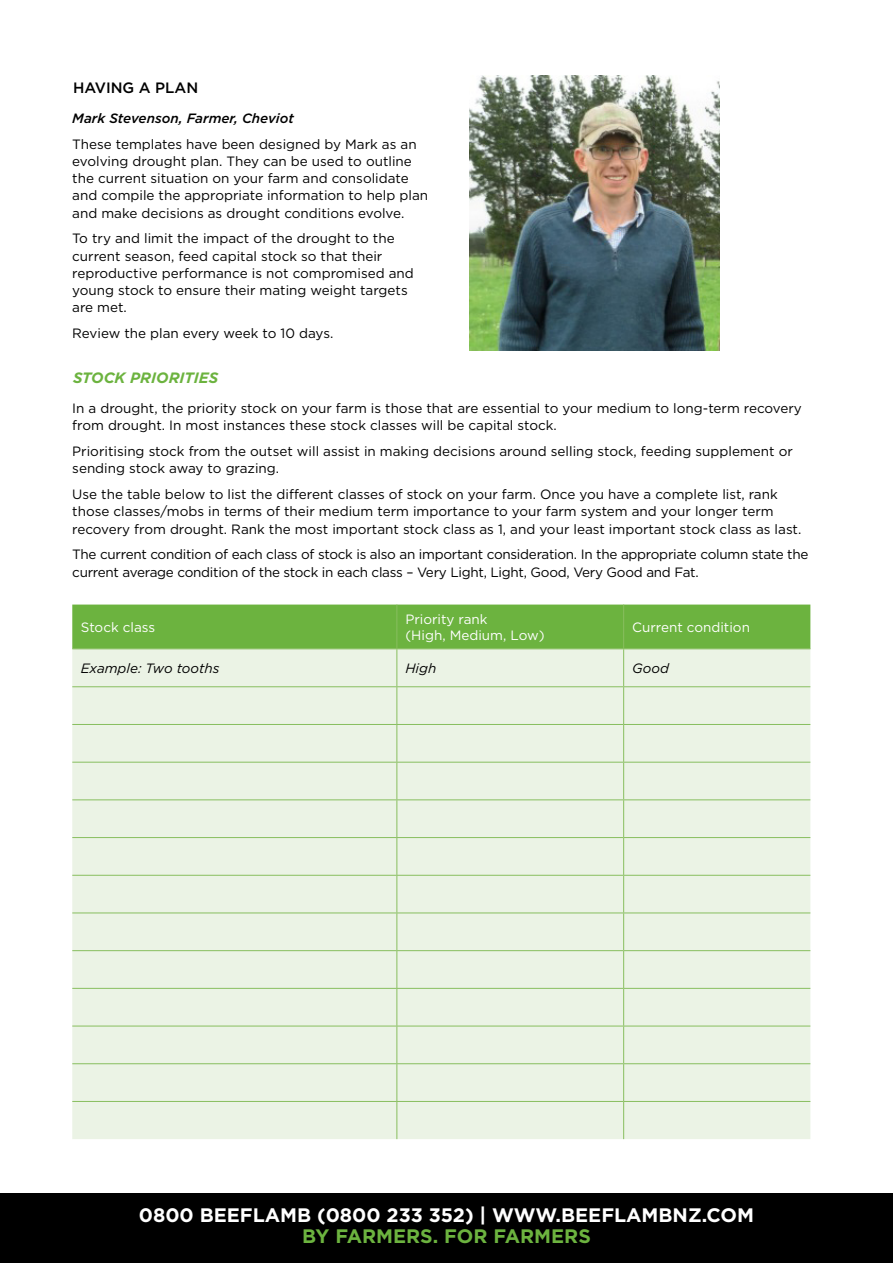
<style>
.page{position:relative;width:893px;height:1263px;background:#fff}
.page>*{position:absolute;margin:0;border:0;box-sizing:border-box;transform-origin:0 0}
.t1{font:700 19.5px "Gotham";color:#fff}
.t2{font:700 19.5px "Gotham";color:#6cb33f}
.t3{font:italic 700 15px "Gotham";color:#6cb33f}
.t4{font:500 15px "Gotham";color:#000}
.t5{font:13.5px/17.2px "Gotham";color:#000}
.t6{font:13.5px/17.2px "Gotham";letter-spacing:-.02em;color:#000}
.t7{font:13.5px/16.5px "Gotham";color:#fff}
.t8{font:italic 500 13.5px "Gotham";color:#000}
.t9{font:italic 13.5px "Gotham";color:#000}
</style>
<div class="page">
<div style="left:0;top:1193px;width:893px;height:70px;background:#000"></div>
<div style="left:72px;top:604px;width:738px;height:44px;background:#6cb33f"></div>
<div style="left:72px;top:649px;width:738px;height:490px;background:#ebf3e5"></div>
<hr style="left:396px;top:604px;width:1px;height:44px;background:#88be5f">
<hr style="left:623px;top:604px;width:1px;height:44px;background:#88be5f">
<hr style="left:72px;top:648px;width:325px;height:1px;background:#88be5f">
<hr style="left:397px;top:648px;width:227px;height:1px;background:#88be5f">
<hr style="left:396px;top:649px;width:1px;height:37px;background:#88be5f">
<hr style="left:624px;top:648px;width:186px;height:1px;background:#88be5f">
<hr style="left:623px;top:649px;width:1px;height:37px;background:#88be5f">
<hr style="left:72px;top:686px;width:325px;height:1px;background:#88be5f">
<hr style="left:397px;top:686px;width:227px;height:1px;background:#88be5f">
<hr style="left:396px;top:687px;width:1px;height:37px;background:#88be5f">
<hr style="left:624px;top:686px;width:186px;height:1px;background:#88be5f">
<hr style="left:623px;top:687px;width:1px;height:37px;background:#88be5f">
<hr style="left:72px;top:724px;width:325px;height:1px;background:#88be5f">
<hr style="left:397px;top:724px;width:227px;height:1px;background:#88be5f">
<hr style="left:396px;top:725px;width:1px;height:37px;background:#88be5f">
<hr style="left:624px;top:724px;width:186px;height:1px;background:#88be5f">
<hr style="left:623px;top:725px;width:1px;height:37px;background:#88be5f">
<hr style="left:72px;top:762px;width:325px;height:1px;background:#88be5f">
<hr style="left:397px;top:762px;width:227px;height:1px;background:#88be5f">
<hr style="left:396px;top:762px;width:1px;height:37px;background:#88be5f">
<hr style="left:624px;top:762px;width:186px;height:1px;background:#88be5f">
<hr style="left:623px;top:762px;width:1px;height:37px;background:#88be5f">
<hr style="left:72px;top:799px;width:325px;height:1px;background:#88be5f">
<hr style="left:397px;top:799px;width:227px;height:1px;background:#88be5f">
<hr style="left:396px;top:800px;width:1px;height:37px;background:#88be5f">
<hr style="left:624px;top:799px;width:186px;height:1px;background:#88be5f">
<hr style="left:623px;top:800px;width:1px;height:37px;background:#88be5f">
<hr style="left:72px;top:837px;width:325px;height:1px;background:#88be5f">
<hr style="left:397px;top:837px;width:227px;height:1px;background:#88be5f">
<hr style="left:396px;top:838px;width:1px;height:37px;background:#88be5f">
<hr style="left:624px;top:837px;width:186px;height:1px;background:#88be5f">
<hr style="left:623px;top:838px;width:1px;height:37px;background:#88be5f">
<hr style="left:72px;top:875px;width:325px;height:1px;background:#88be5f">
<hr style="left:397px;top:875px;width:227px;height:1px;background:#88be5f">
<hr style="left:396px;top:876px;width:1px;height:36px;background:#88be5f">
<hr style="left:624px;top:875px;width:186px;height:1px;background:#88be5f">
<hr style="left:623px;top:876px;width:1px;height:36px;background:#88be5f">
<hr style="left:72px;top:912px;width:325px;height:1px;background:#88be5f">
<hr style="left:397px;top:912px;width:227px;height:1px;background:#88be5f">
<hr style="left:396px;top:913px;width:1px;height:37px;background:#88be5f">
<hr style="left:624px;top:912px;width:186px;height:1px;background:#88be5f">
<hr style="left:623px;top:913px;width:1px;height:37px;background:#88be5f">
<hr style="left:72px;top:950px;width:325px;height:1px;background:#88be5f">
<hr style="left:397px;top:950px;width:227px;height:1px;background:#88be5f">
<hr style="left:396px;top:951px;width:1px;height:37px;background:#88be5f">
<hr style="left:624px;top:950px;width:186px;height:1px;background:#88be5f">
<hr style="left:623px;top:951px;width:1px;height:37px;background:#88be5f">
<hr style="left:72px;top:988px;width:325px;height:1px;background:#88be5f">
<hr style="left:397px;top:988px;width:227px;height:1px;background:#88be5f">
<hr style="left:396px;top:989px;width:1px;height:37px;background:#88be5f">
<hr style="left:624px;top:988px;width:186px;height:1px;background:#88be5f">
<hr style="left:623px;top:989px;width:1px;height:37px;background:#88be5f">
<hr style="left:396px;top:1026px;width:1px;height:37px;background:#88be5f">
<hr style="left:623px;top:1026px;width:1px;height:37px;background:#88be5f">
<hr style="left:72px;top:1063px;width:325px;height:1px;background:#88be5f">
<hr style="left:397px;top:1063px;width:227px;height:1px;background:#88be5f">
<hr style="left:396px;top:1064px;width:1px;height:37px;background:#88be5f">
<hr style="left:624px;top:1063px;width:186px;height:1px;background:#88be5f">
<hr style="left:623px;top:1064px;width:1px;height:37px;background:#88be5f">
<hr style="left:72px;top:1101px;width:325px;height:1px;background:#88be5f">
<hr style="left:397px;top:1101px;width:227px;height:1px;background:#88be5f">
<hr style="left:396px;top:1102px;width:1px;height:37px;background:#88be5f">
<hr style="left:624px;top:1101px;width:186px;height:1px;background:#88be5f">
<hr style="left:623px;top:1102px;width:1px;height:37px;background:#88be5f">
<hr style="left:72px;top:1026px;width:325px;height:1px;background:#88be5f">
<hr style="left:397px;top:1026px;width:227px;height:1px;background:#88be5f">
<hr style="left:624px;top:1026px;width:186px;height:1px;background:#88be5f">
<img style="left:470px;top:75px;width:249px;height:275px">
<p class="t4" style="left:73px;top:78px;width:127px">HAVING A PLAN</p>
<p class="t8" style="left:72px;top:109px;width:223px">Mark Stevenson, Farmer, Cheviot</p>
<p class="t5" style="left:72px;top:135px;width:357px">These templates have been designed by Mark as an evolving drought plan. They can be used to outline the current situation on your farm and consolidate and compile the appropriate information to help plan and make decisions as drought conditions evolve.</p>
<p class="t5" style="left:72px;top:230px;width:343px">To try and limit the impact of the drought to the current season, feed capital stock so that their reproductive performance is not compromised and young stock to ensure their mating weight targets are met.</p>
<p class="t5" style="left:72px;top:324px;width:263px">Review the plan every week to 10 days.</p>
<p class="t3" style="left:73px;top:368px;width:147px">STOCK PRIORITIES</p>
<p class="t5" style="left:72px;top:399px;width:731px">In a drought, the priority stock on your farm is those that are essential to your medium to long-term recovery from drought. In most instances these stock classes will be capital stock.</p>
<p class="t5" style="left:72px;top:442px;width:722px">Prioritising stock from the outset will assist in making decisions around selling stock, feeding supplement or sending stock away to grazing.</p>
<p class="t5" style="left:72px;top:485px;width:731px">Use the table below to list the different classes of stock on your farm. Once you have a complete list, rank those classes/mobs in terms of their medium term importance to your farm system and your longer term recovery from drought. Rank the most important stock class as 1, and your least important stock class as last.</p>
<p class="t6" style="left:72px;top:546px;width:738px">The current condition of each class of stock is also an important consideration. In the appropriate column state the current average condition of the stock in each class – Very Light, Light, Good, Very Good and Fat.</p>
<p class="t7" style="left:81px;top:619px;width:76px">Stock class</p>
<p class="t7" style="left:405px;top:610px;width:141px">Priority rank<br>(High, Medium, Low)</p>
<p class="t7" style="left:632px;top:619px;width:119px">Current condition</p>
<p class="t9" style="left:81px;top:660px;width:140px">Example: Two tooths</p>
<p class="t9" style="left:405px;top:660px;width:32px">High</p>
<p class="t9" style="left:632px;top:660px;width:38px">Good</p>
<h1 class="t1" style="left:139px;top:1202px;width:617px">0800 BEEFLAMB (0800 233 352) | WWW.BEEFLAMBNZ.COM</h1>
<h1 class="t2" style="left:302px;top:1223px;width:290px">BY FARMERS. FOR FARMERS</h1>
</div>
